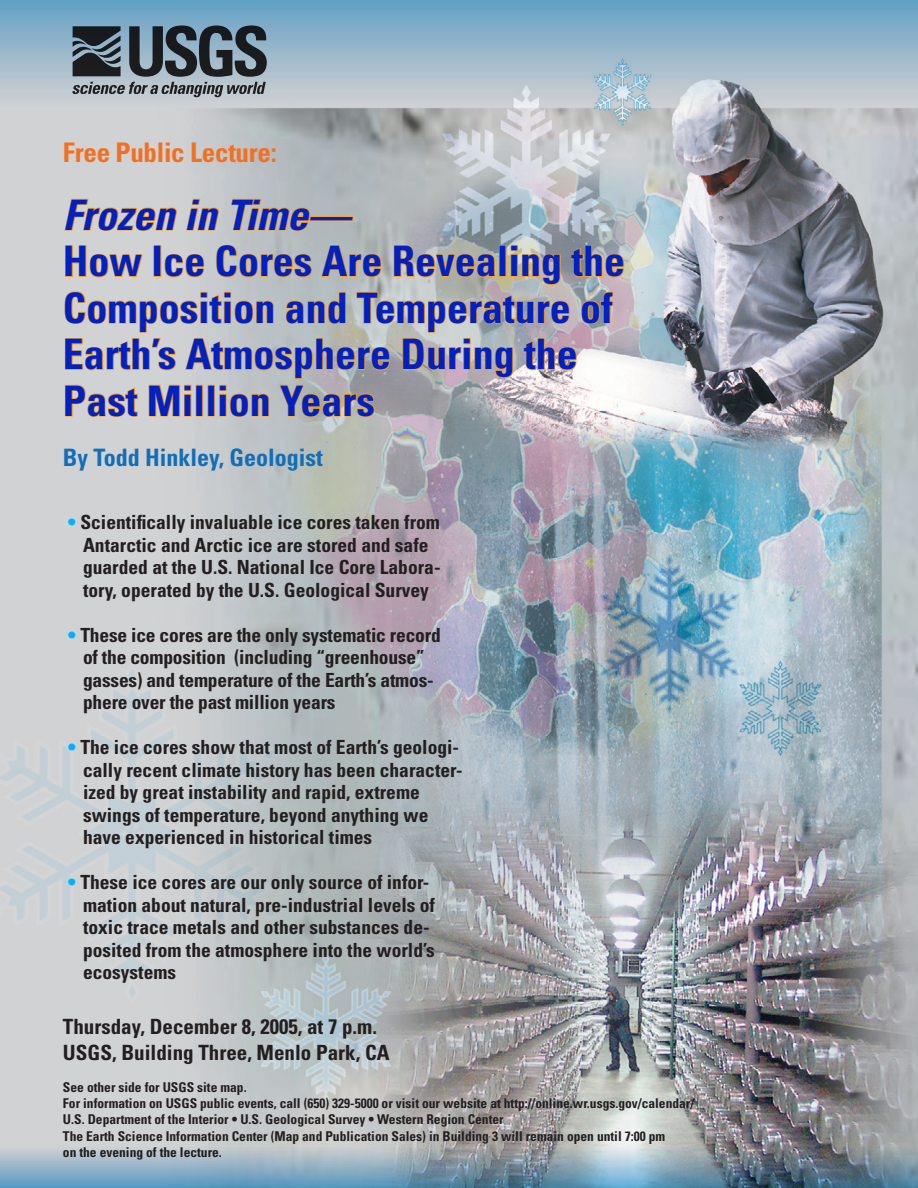
<style>
.page{position:relative;width:918px;height:1188px;background:#fff}
.page>*{position:absolute;margin:0;border:0;box-sizing:border-box;transform-origin:0 0}
.t1{font:700 condensed 42px "Univers LT Std";color:#0021c2}
.t2{font:italic 700 condensed 42px "Univers LT Std";color:#0021c2}
.t3{font:700 condensed 27px "Univers";letter-spacing:-.01em;color:#f37021}
.t4{font:700 condensed 24px "Univers LT Std";color:#126eb7}
.t5{font:700 condensed 21px "Univers";color:#231f20}
.t6{font:700 condensed 19.5px/22.5px "Univers LT Std";color:#231f20}
.t7{font:700 condensed 13.5px "Univers";color:#231f20}
.s1{color:#00b3ff}
</style>
<div class="page">
<img style="left:0;top:108px;width:918px;height:1038px">
<svg style="left:64px;top:198px;width:115px;height:34px;background:#dbc6a9"></svg>
<svg style="left:185px;top:198px;width:36px;height:33px"></svg>
<svg style="left:230px;top:198px;width:125px;height:34px;background:#c3b6a0"></svg>
<svg style="left:64px;top:244px;width:561px;height:174px;background:#c9bba8"></svg>
<svg style="left:0;top:0;width:918px;height:108px;background:#90acbf"></svg>
<img style="left:0;top:1146px;width:918px;height:42px">
<p class="t3" style="left:63px;top:136px;width:215px">Free Public Lecture:</p>
<p class="t2" style="left:63px;top:189px;width:289px">Frozen in Time—</p>
<p class="t1" style="left:63px;top:236px;width:564px">How Ice Cores Are Revealing the</p>
<p class="t1" style="left:63px;top:282px;width:551px">Composition and Temperature of</p>
<p class="t1" style="left:63px;top:329px;width:516px">Earth’s Atmosphere During the</p>
<p class="t1" style="left:63px;top:375px;width:314px">Past Million Years</p>
<p class="t4" style="left:63px;top:442px;width:261px">By Todd Hinkley, Geologist</p>
<p class="t6" style="left:83px;top:511px;width:359px;text-indent:-15px"><span class="s1">•</span> Scientifically invaluable ice cores taken from Antarctic and Arctic ice are stored and safe guarded at the U.S. National Ice Core Labora&shy;tory, operated by the U.S. Geological Survey</p>
<p class="t6" style="left:83px;top:624px;width:359px;text-indent:-15px"><span class="s1">•</span> These ice cores are the only systematic record of the composition (including “greenhouse” gasses) and temperature of the Earth’s atmos&shy;phere over the past million years</p>
<p class="t6" style="left:83px;top:736px;width:381px;text-indent:-15px"><span class="s1">•</span> The ice cores show that most of Earth’s geologi&shy;cally recent climate history has been character&shy;ized by great instability and rapid, extreme</p>
<p class="t6" style="left:83px;top:804px;width:347px">swings of temperature, beyond anything we</p>
<p class="t6" style="left:83px;top:826px;width:291px">have experienced in historical times</p>
<p class="t6" style="left:83px;top:871px;width:354px;text-indent:-15px"><span class="s1">•</span> These ice cores are our only source of infor&shy;mation about natural, pre-industrial levels of toxic trace metals and other substances de&shy;posited from the atmosphere into the world’s ecosystems</p>
<p class="t5" style="left:63px;top:1014px;width:316px">Thursday, December 8, 2005, at 7 p.m.</p>
<p class="t5" style="left:63px;top:1039px;width:328px">USGS, Building Three, Menlo Park, CA</p>
<p class="t7" style="left:63px;top:1079px;width:185px">See other side for USGS site map.</p>
<p class="t7" style="left:63px;top:1095px;width:633px">For information on USGS public events, call (650) 329-5000 or visit our website at http://online.wr.usgs.gov/calendar/</p>
<p class="t7" style="left:63px;top:1111px;width:442px">U.S. Department of the Interior • U.S. Geological Survey • Western Region Center</p>
<p class="t7" style="left:63px;top:1128px;width:604px">The Earth Science Information Center (Map and Publication Sales) in Building 3 will remain open until 7:00 pm</p>
<p class="t7" style="left:63px;top:1144px;width:160px">on the evening of the lecture.</p>
</div>
